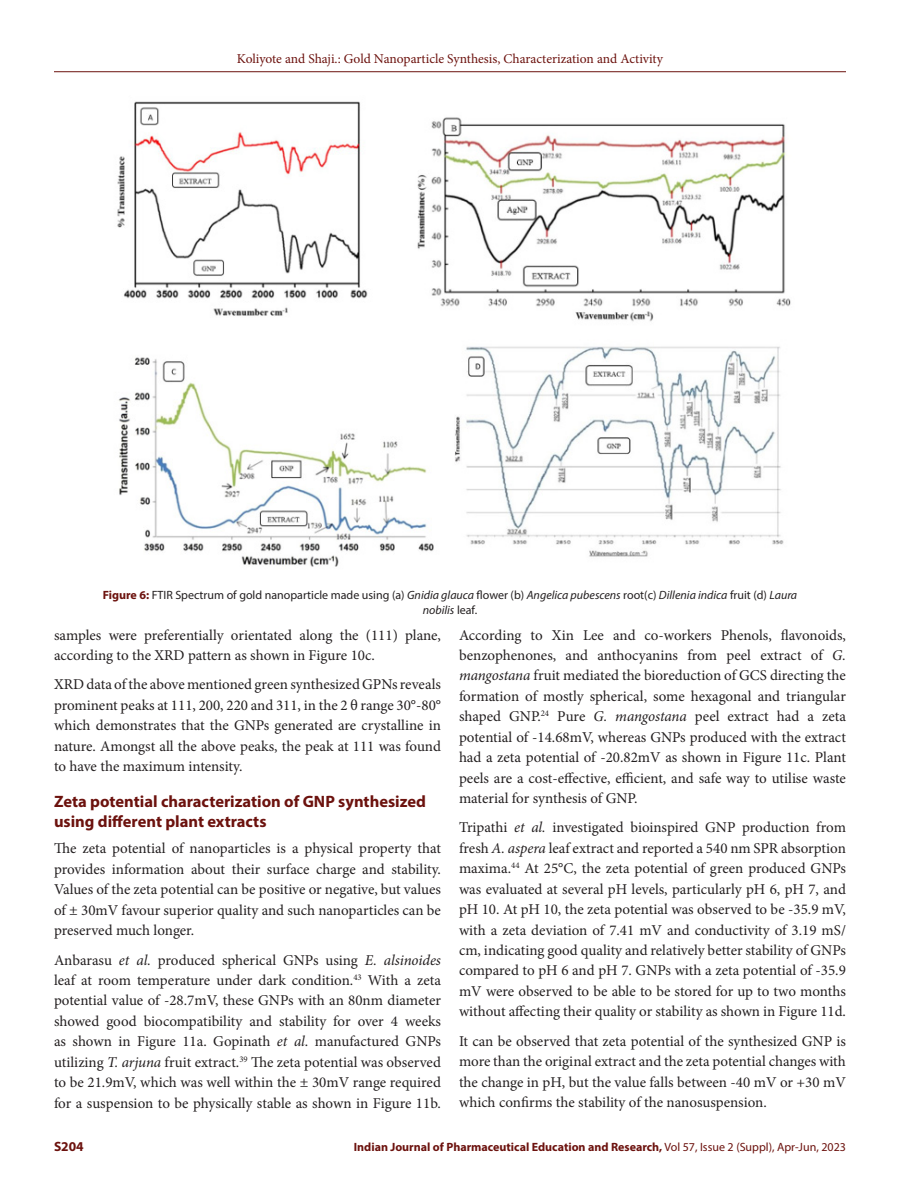
<style>
.page{position:relative;width:918px;height:1188px;background:#fff}
.page>*{position:absolute;margin:0;border:0;box-sizing:border-box;transform-origin:0 0}
.Heading_2{font:700 16.5px/20.4px "Myriad Pro";color:#6c120e}
.Body_text{font:15px/20.4px "Minion Pro";color:#231f20;text-align:justify}
.Body_text__FO{font:15px/20.4px "Minion Pro";color:#231f20;text-align:justify}
.t1{font:13.5px "Minion Pro";letter-spacing:-.005em;color:#6c120e}
.t2{font:700 13.5px "Myriad Pro";color:#6c120e}
.FIG_Caption{font:12px/15px "Myriad Pro";color:#231f20;text-align:center}
.t3{font:700 12px "Myriad Pro";color:#6c120e}
.s1{font-weight:700;color:#6c120e}
.s2{font-style:italic}
.s3{font-weight:400}
</style>
<div class="page">
<hr style="left:54px;top:71px;width:792px;height:1px;background:#6c120e">
<img style="left:117px;top:101px;width:674px;height:466px">
<p class="t1" style="left:237px;top:50px;width:428px">Koliyote and Shaji.: Gold Nanoparticle Synthesis, Characterization and Activity</p>
<p class="FIG_Caption" style="left:103px;top:587px;width:696px"><span class="s1">Figure 6:</span> FTIR Spectrum of gold nanoparticle made using (a) <span class="s2">Gnidia glauca</span> flower (b) <span class="s2">Angelica pubescens</span> root(c) <span class="s2">Dillenia indica</span> fruit (d) <span class="s2">Laura nobilis</span> leaf.</p>
<p class="Body_text" style="left:54px;top:625px;width:388px">samples were preferentially orientated along the (111) plane, according to the XRD pattern as shown in Figure 10c.</p>
<p class="Body_text" style="left:54px;top:675px;width:389px">XRD data of the above mentioned green synthesized GPNs reveals prominent peaks at 111, 200, 220 and 311, in the 2 θ range 30°-80° which demonstrates that the GNPs generated are crystalline in nature. Amongst all the above peaks, the peak at 111 was found to have the maximum intensity.</p>
<p class="Heading_2" style="left:54px;top:790px;width:373px">Zeta potential characterization of GNP synthesized using different plant extracts</p>
<p class="Body_text__FO" style="left:54px;top:839px;width:389px">The zeta potential of nanoparticles is a physical property that provides information about their surface charge and stability.<br>Values of the zeta potential can be positive or negative, but values of ± 30mV favour superior quality and such nanoparticles can be preserved much longer.</p>
<p class="Body_text" style="left:54px;top:950px;width:389px">Anbarasu <span class="s2">et al.</span> produced spherical GNPs using <span class="s2">E. alsinoides </span>leaf at room temperature under dark condition.<sup>43</sup> With a zeta potential value of -28.7mV, these GNPs with an 80nm diameter showed good biocompatibility and stability for over 4 weeks as shown in Figure 11a. Gopinath <span class="s2">et al</span>. manufactured GNPs utilizing <span class="s2">T. arjuna</span> fruit extract.<sup>39</sup> The zeta potential was observed to be 21.9mV, which was well within the ± 30mV range required for a suspension to be physically stable as shown in Figure 11b.</p>
<p class="Body_text" style="left:459px;top:625px;width:389px">According to Xin Lee and co-workers Phenols, flavonoids, benzophenones, and anthocyanins from peel extract of <span class="s2">G. mangostana</span> fruit mediated the bioreduction of GCS directing the formation of mostly spherical, some hexagonal and triangular shaped GNP.<sup>24</sup> Pure <span class="s2">G. mangostana</span> peel extract had a zeta potential of -14.68mV, whereas GNPs produced with the extract had a zeta potential of -20.82mV as shown in Figure 11c. Plant peels are a cost-effective, efficient, and safe way to utilise waste material for synthesis of GNP.</p>
<p class="Body_text" style="left:459px;top:818px;width:389px">Tripathi <span class="s2">et al.</span> investigated bioinspired GNP production from fresh <span class="s2">A. aspera</span> leaf extract and reported a 540 nm SPR absorption maxima.<sup>44</sup> At 25°C, the zeta potential of green produced GNPs was evaluated at several pH levels, particularly pH 6, pH 7, and pH 10. At pH 10, the zeta potential was observed to be -35.9 mV, with a zeta deviation of 7.41 mV and conductivity of 3.19 mS/ cm, indicating good quality and relatively better stability of GNPs compared to pH 6 and pH 7. GNPs with a zeta potential of -35.9 mV were observed to be able to be stored for up to two months without affecting their quality or stability as shown in Figure 11d.</p>
<p class="Body_text" style="left:459px;top:1031px;width:388px">It can be observed that zeta potential of the synthesized GNP is more than the original extract and the zeta potential changes with the change in pH, but the value falls between -40 mV or +30 mV which confirms the stability of the nanosuspension.</p>
<p class="t2" style="left:54px;top:1137px;width:31px">S204</p>
<p class="t3" style="left:354px;top:1139px;width:494px">Indian Journal of Pharmaceutical Education and Research, <span class="s3">Vol 57, Issue 2 (Suppl), Apr-Jun, 2023</span></p>
</div>
